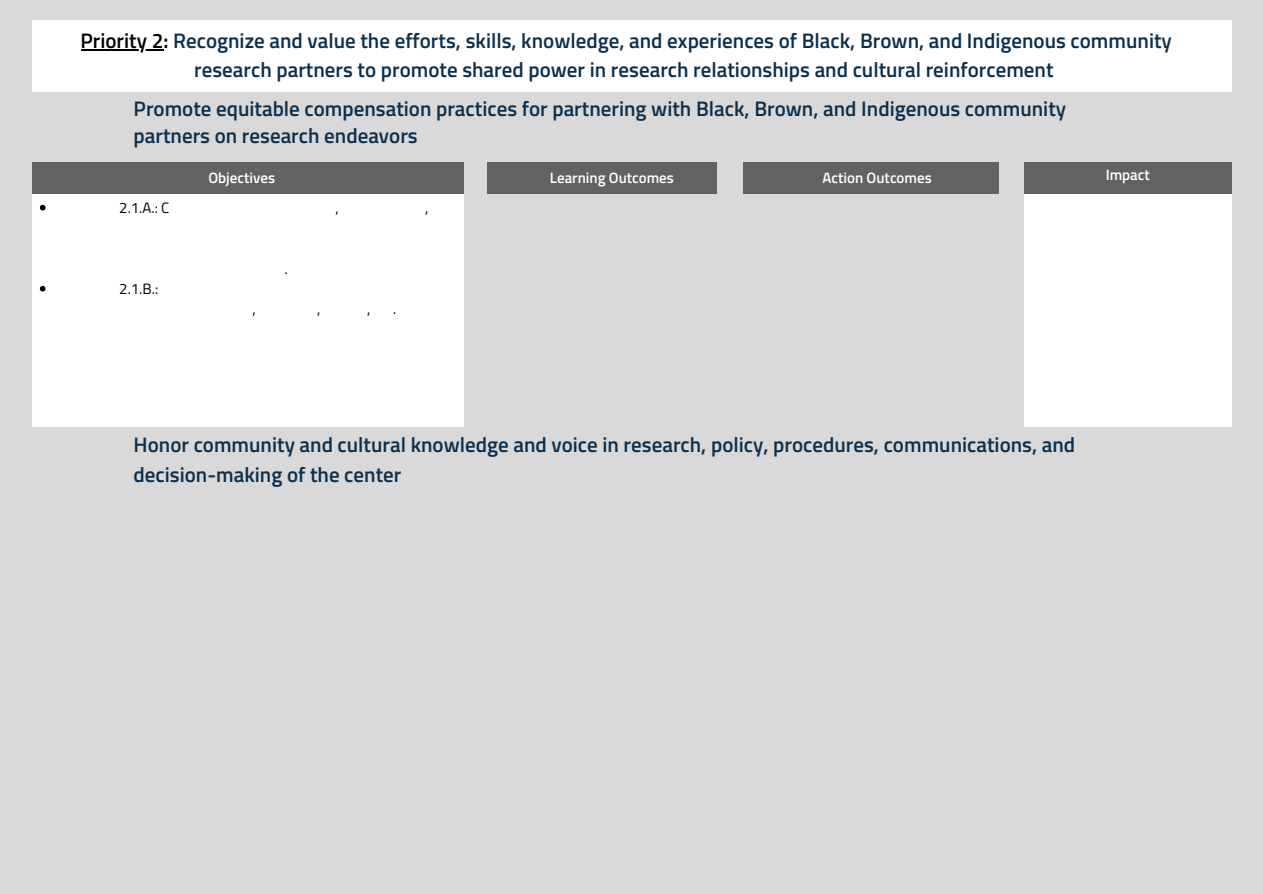
<style>
.page{position:relative;width:1263px;height:894px;background:#fff}
.page>*{position:absolute;margin:0;border:0;box-sizing:border-box;transform-origin:0 0}
.t1{font:600 21px/29.2px "Titillium Web";color:#0a304e}
.t2{font:600 15px "Titillium Web";color:#fff}
.t3{font:15px "Titillium Web";color:#000}
.s1{color:#000}
</style>
<div class="page">
<div style="left:0;top:0;width:1263px;height:893px;background:#d9d9d9"></div>
<div style="left:32px;top:194px;width:432px;height:233px;background:#fff"></div>
<div style="left:32px;top:20px;width:1200px;height:72px;background:#fff"></div>
<div style="left:32px;top:162px;width:432px;height:31px;background:#626262"></div>
<hr style="left:81px;top:49px;width:82px;height:1px;background:#000">
<div style="left:487px;top:162px;width:229px;height:31px;background:#626262"></div>
<div style="left:743px;top:162px;width:255px;height:31px;background:#626262"></div>
<div style="left:1024px;top:162px;width:208px;height:31px;background:#626262"></div>
<div style="left:1024px;top:194px;width:207px;height:233px;background:#fff"></div>
<svg style="left:40px;top:205px;width:6px;height:5px"></svg>
<svg style="left:40px;top:286px;width:6px;height:5px"></svg>
<p class="t1" style="left:81px;top:25px;width:1093px;text-align:center"><span class="s1">Priority 2:</span> Recognize and value the efforts, skills, knowledge, and experiences of Black, Brown, and Indigenous community research partners to promote shared power in research relationships and cultural reinforcement</p>
<p class="t1" style="left:134px;top:94px;width:934px;line-height:27px">Promote equitable compensation practices for partnering with Black, Brown, and Indigenous community partners on research endeavors</p>
<p class="t2" style="left:208px;top:166px;width:68px">Objectives</p>
<p class="t2" style="left:550px;top:166px;width:126px">Learning Outcomes</p>
<p class="t2" style="left:823px;top:166px;width:111px">Action Outcomes</p>
<p class="t2" style="left:1106px;top:163px;width:46px">Impact</p>
<p class="t3" style="left:119px;top:196px;width:52px">2.1.A.: C</p>
<p class="t3" style="left:335px;top:196px;width:5px">,</p>
<p class="t3" style="left:425px;top:196px;width:5px">,</p>
<p class="t3" style="left:119px;top:277px;width:40px">2.1.B.:</p>
<p class="t3" style="left:284px;top:256px;width:5px">.</p>
<p class="t3" style="left:252px;top:297px;width:5px">,</p>
<p class="t3" style="left:317px;top:297px;width:5px">,</p>
<p class="t3" style="left:367px;top:297px;width:5px">,</p>
<p class="t3" style="left:393px;top:297px;width:5px">.</p>
<p class="t1" style="left:134px;top:429px;width:943px">Honor community and cultural knowledge and voice in research, policy, procedures, communications, and decision-making of the center</p>
</div>
